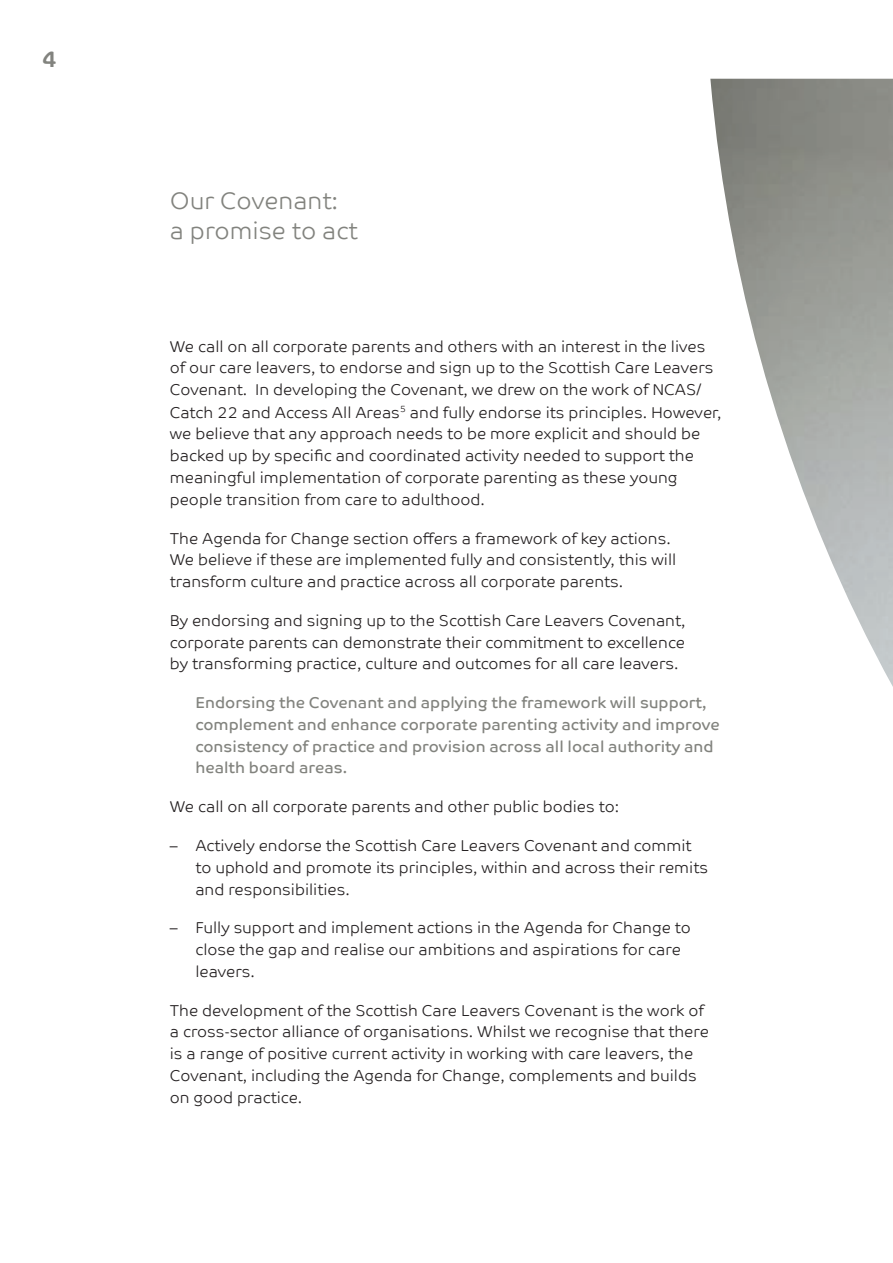
<style>
.page{position:relative;width:893px;height:1263px;background:#fff}
.page>*{position:absolute;margin:0;border:0;box-sizing:border-box;transform-origin:0 0}
.t1{font:24px/30px "Co Text Lt";color:#82837e}
.t2{font:22.5px "Co Text Bd";color:#82837e}
.t3{font:15.75px/21.8px "Co Text Lt";color:#231f20}
.t4{font:15.75px/21.8px "Co Text";color:#82837e}
</style>
<div class="page">
<img style="left:710px;top:79px;width:182px;height:606px">
<h2 class="t2" style="left:42px;top:46px;width:16px">4</h2>
<h1 class="t1" style="left:170px;top:185px;width:189px">Our Covenant: a promise to act</h1>
<p class="t3" style="left:170px;top:335px;width:553px">We call on all corporate parents and others with an interest in the lives of our care leavers, to endorse and sign up to the Scottish Care Leavers Covenant. In developing the Covenant, we drew on the work of NCAS/ Catch 22 and Access All Areas<sup>5</sup> and fully endorse its principles. However, we believe that any approach needs to be more explicit and should be backed up by specific and coordinated activity needed to support the meaningful implementation of corporate parenting as these young people transition from care to adulthood.</p>
<p class="t3" style="left:170px;top:527px;width:508px">The Agenda for Change section offers a framework of key actions.<br>We believe if these are implemented fully and consistently, this will transform culture and practice across all corporate parents.</p>
<p class="t3" style="left:170px;top:609px;width:517px;text-align:justify">By endorsing and signing up to the Scottish Care Leavers Covenant, corporate parents can demonstrate their commitment to excellence by transforming practice, culture and outcomes for all care leavers.</p>
<p class="t4" style="left:195px;top:691px;width:526px">Endorsing the Covenant and applying the framework will support, complement and enhance corporate parenting activity and improve consistency of practice and provision across all local authority and health board areas.</p>
<p class="t3" style="left:170px;top:795px;width:450px">We call on all corporate parents and other public bodies to:</p>
<p class="t3" style="left:195px;top:834px;width:514px;text-indent:-26px">– Actively endorse the Scottish Care Leavers Covenant and commit to uphold and promote its principles, within and across their remits and responsibilities.</p>
<p class="t3" style="left:195px;top:916px;width:497px;text-indent:-26px">– Fully support and implement actions in the Agenda for Change to close the gap and realise our ambitions and aspirations for care leavers.</p>
<p class="t3" style="left:170px;top:999px;width:540px">The development of the Scottish Care Leavers Covenant is the work of a cross-sector alliance of organisations. Whilst we recognise that there is a range of positive current activity in working with care leavers, the Covenant, including the Agenda for Change, complements and builds on good practice.</p>
</div>
